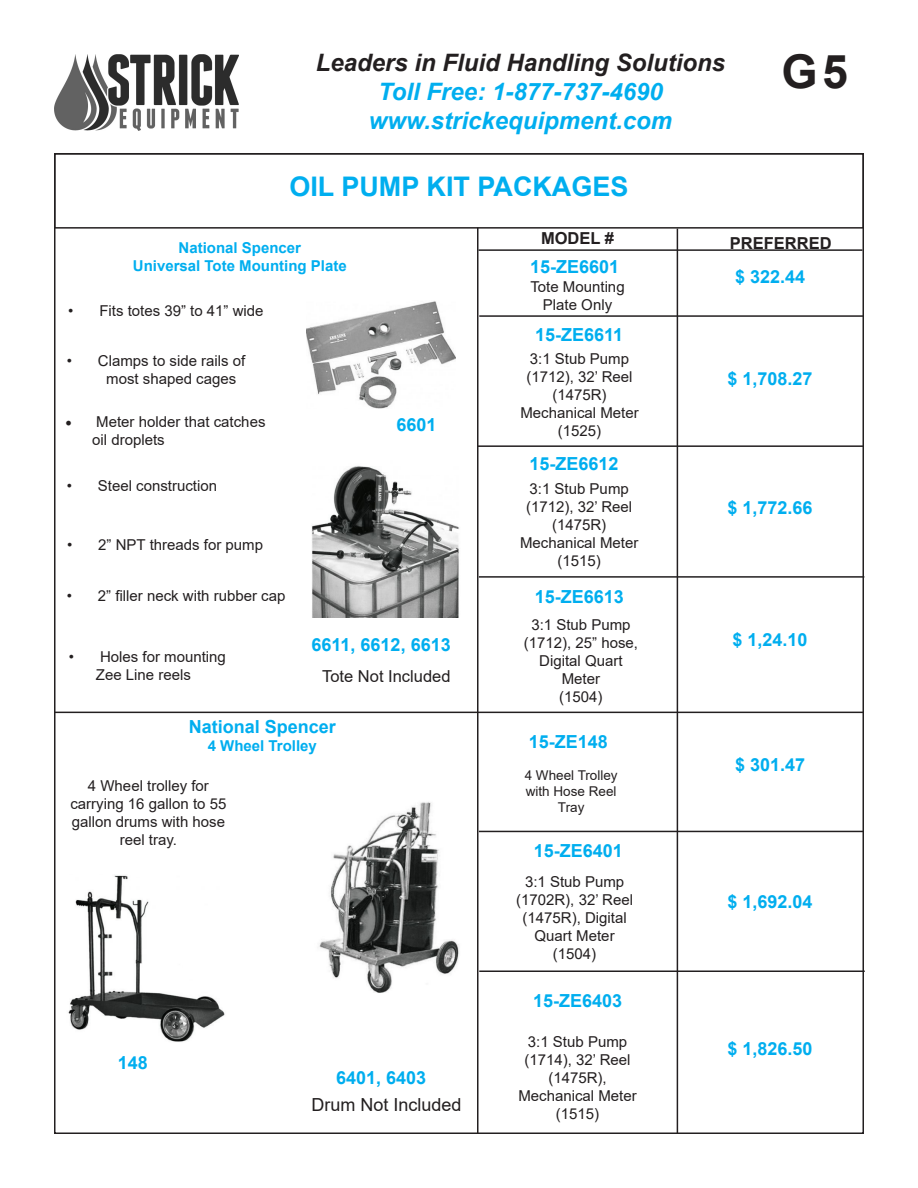
<style>
.page{position:relative;width:918px;height:1188px;background:#fff}
.page>*{position:absolute;margin:0;border:0;box-sizing:border-box;transform-origin:0 0}
.t1{font:700 46.5px "Arial";color:#231f20}
.t2{font:700 27px "Arial";color:#00aeef}
.t3{font:italic 700 24px "Arial";color:#00aeef}
.t4{font:italic 700 24px "Arial";color:#231f20}
.t5{font:700 18px "Arial";color:#00aeef}
.t6{font:18px "Arial";color:#231f20}
.t7{font:700 16.5px "Arial";color:#231f20}
.t8{font:16.5px "Arial";color:#231f20}
.t9{font:15px/18px "Arial";color:#231f20;text-align:center}
.t10{font:700 15px "Arial";color:#00aeef}
.t11{font:13.5px "Arial";color:#231f20}
.s1{font-family:"Minion Pro";font-size:18px}
</style>
<div class="page">
<img style="left:54px;top:54px;width:184px;height:76px">
<div style="left:54px;top:153px;width:810px;height:76px;border:2px solid #231f20"></div>
<hr style="left:677px;top:229px;width:1px;height:905px;background:#231f20">
<hr style="left:477px;top:228px;width:1px;height:905px;background:#231f20">
<hr style="left:478px;top:249px;width:384px;height:2px;background:#231f20">
<hr style="left:55px;top:712px;width:808px;height:1px;background:#231f20">
<hr style="left:479px;top:315px;width:385px;height:2px;background:#231f20">
<hr style="left:478px;top:445px;width:385px;height:2px;background:#231f20">
<hr style="left:479px;top:576px;width:385px;height:2px;background:#231f20">
<hr style="left:479px;top:831px;width:385px;height:1px;background:#231f20">
<hr style="left:479px;top:970px;width:386px;height:2px;background:#231f20">
<img style="left:306px;top:301px;width:150px;height:108px">
<img style="left:312px;top:466px;width:147px;height:151px">
<img style="left:68px;top:875px;width:157px;height:167px">
<img style="left:319px;top:802px;width:140px;height:191px">
<p class="t4" style="left:316px;top:47px;width:411px">Leaders in Fluid Handling Solutions</p>
<p class="t3" style="left:378px;top:76px;width:286px">Toll Free: 1-877-737-4690</p>
<p class="t3" style="left:369px;top:105px;width:305px">www.strickequipment.com</p>
<p class="t2" style="left:289px;top:168px;width:341px">OIL PUMP KIT PACKAGES</p>
<p class="t1" style="left:782px;top:39px;width:68px">G5</p>
<p class="t10" style="left:179px;top:237px;width:124px">National Spencer</p>
<p class="t10" style="left:133px;top:255px;width:215px">Universal Tote Mounting Plate</p>
<p class="t9" style="left:68px;top:302px;width:197px">• Fits totes 39” to 41” wide</p>
<p class="t9" style="left:106px;top:351px;width:141px;text-align:left;text-indent:-40px">• Clamps to side rails of most shaped cages</p>
<p class="t9" style="left:92px;top:413px;width:175px;text-align:left;text-indent:-27px"><span class="s1">•</span> Meter holder that catches oil droplets</p>
<p class="t9" style="left:67px;top:476px;width:152px">• Steel construction</p>
<p class="t9" style="left:67px;top:535px;width:197px">• 2” NPT threads for pump</p>
<p class="t9" style="left:67px;top:587px;width:220px">• 2” filler neck with rubber cap</p>
<p class="t5" style="left:396px;top:412px;width:42px">6601</p>
<p class="t9" style="left:69px;top:647px;width:159px">• Holes for mounting<br>Zee Line reels</p>
<p class="t5" style="left:312px;top:632px;width:141px">6611, 6612, 6613</p>
<p class="t8" style="left:322px;top:665px;width:130px">Tote Not Included</p>
<p class="t5" style="left:189px;top:714px;width:149px">National Spencer</p>
<p class="t10" style="left:208px;top:735px;width:111px">4 Wheel Trolley</p>
<p class="t9" style="left:70px;top:777px;width:157px">4 Wheel trolley for carrying 16 gallon to 55 gallon drums with hose reel tray.</p>
<p class="t5" style="left:118px;top:1050px;width:32px">148</p>
<p class="t5" style="left:336px;top:1065px;width:92px">6401, 6403</p>
<p class="t6" style="left:311px;top:1092px;width:152px">Drum Not Included</p>
<p class="t7" style="left:541px;top:227px;width:75px">MODEL #</p>
<p class="t7" style="left:730px;top:231px;width:103px">PREFERRED</p>
<p class="t5" style="left:530px;top:254px;width:91px">15-ZE6601</p>
<p class="t9" style="left:530px;top:278px;width:96px">Tote Mounting<br>Plate Only</p>
<p class="t9" style="left:530px;top:350px;width:101px">3:1 Stub Pump</p>
<p class="t9" style="left:526px;top:368px;width:108px">(1712), 32’ Reel</p>
<p class="t9" style="left:552px;top:386px;width:56px">(1475R)</p>
<p class="t9" style="left:520px;top:404px;width:120px">Mechanical Meter</p>
<p class="t9" style="left:558px;top:422px;width:45px">(1525)</p>
<p class="t5" style="left:535px;top:322px;width:90px">15-ZE6611</p>
<p class="t5" style="left:529px;top:451px;width:91px">15-ZE6612</p>
<p class="t9" style="left:530px;top:479px;width:101px">3:1 Stub Pump</p>
<p class="t9" style="left:526px;top:497px;width:108px">(1712), 32’ Reel</p>
<p class="t9" style="left:552px;top:515px;width:56px">(1475R)</p>
<p class="t9" style="left:520px;top:533px;width:120px">Mechanical Meter</p>
<p class="t9" style="left:558px;top:551px;width:45px">(1515)</p>
<p class="t5" style="left:535px;top:584px;width:91px">15-ZE6613</p>
<p class="t9" style="left:531px;top:616px;width:101px">3:1 Stub Pump</p>
<p class="t9" style="left:524px;top:634px;width:116px">(1712), 25” hose,</p>
<p class="t9" style="left:539px;top:652px;width:85px">Digital Quart</p>
<p class="t9" style="left:562px;top:670px;width:40px">Meter</p>
<p class="t9" style="left:559px;top:688px;width:45px">(1504)</p>
<p class="t5" style="left:529px;top:728px;width:81px">15-ZE148</p>
<p class="t11" style="left:525px;top:766px;width:95px">4 Wheel Trolley</p>
<p class="t11" style="left:526px;top:782px;width:92px">with Hose Reel</p>
<p class="t11" style="left:558px;top:798px;width:28px">Tray</p>
<p class="t5" style="left:534px;top:838px;width:91px">15-ZE6401</p>
<p class="t9" style="left:525px;top:873px;width:101px">3:1 Stub Pump</p>
<p class="t9" style="left:516px;top:891px;width:118px">(1702R), 32’ Reel</p>
<p class="t9" style="left:523px;top:909px;width:106px">(1475R), Digital</p>
<p class="t9" style="left:535px;top:927px;width:82px">Quart Meter</p>
<p class="t9" style="left:553px;top:945px;width:45px">(1504)</p>
<p class="t5" style="left:533px;top:988px;width:91px">15-ZE6403</p>
<p class="t9" style="left:528px;top:1032px;width:101px">3:1 Stub Pump</p>
<p class="t9" style="left:524px;top:1050px;width:108px">(1714), 32’ Reel</p>
<p class="t9" style="left:548px;top:1068px;width:60px">(1475R),</p>
<p class="t9" style="left:518px;top:1086px;width:120px">Mechanical Meter</p>
<p class="t9" style="left:556px;top:1104px;width:45px">(1515)</p>
<p class="t5" style="left:735px;top:264px;width:72px">$ 322.44</p>
<p class="t5" style="left:728px;top:366px;width:87px">$ 1,708.27</p>
<p class="t5" style="left:728px;top:495px;width:87px">$ 1,772.66</p>
<p class="t5" style="left:733px;top:627px;width:77px">$ 1,24.10</p>
<p class="t5" style="left:735px;top:752px;width:72px">$ 301.47</p>
<p class="t5" style="left:728px;top:889px;width:87px">$ 1,692.04</p>
<p class="t5" style="left:728px;top:1036px;width:87px">$ 1,826.50</p>
</div>
